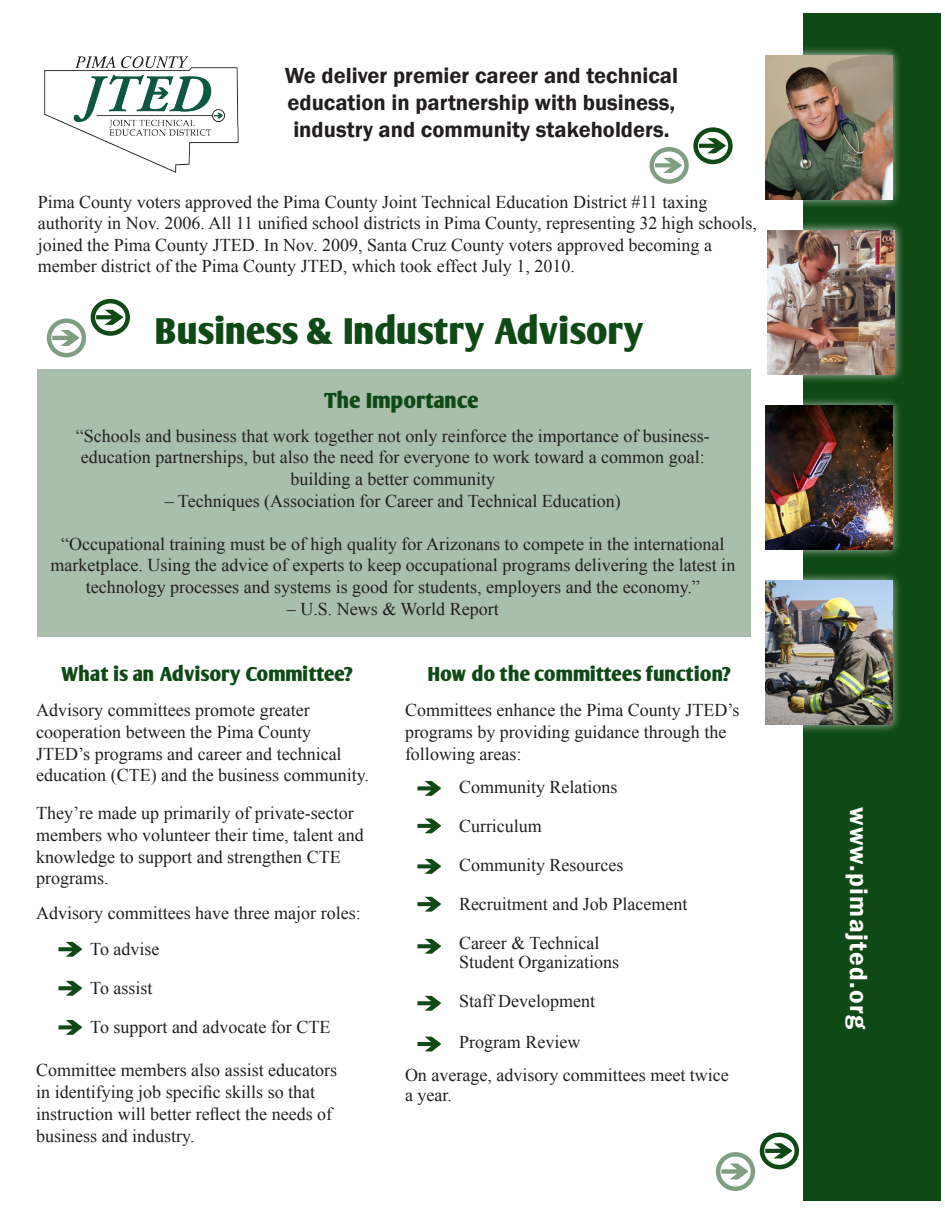
<style>
.page{position:relative;width:945px;height:1215px;background:#fff}
.page>*{position:absolute;margin:0;border:0;box-sizing:border-box;transform-origin:0 0}
.t1{font:700 36px "Oli Jo";letter-spacing:-.035em;color:#0f4916}
.t2{font:600 25.5px "Franklin Gothic";letter-spacing:.05em;color:#fff}
.t3{font:600 22.5px "Franklin Gothic";color:#231f20}
.t4{font:700 21px "Oli Jo";letter-spacing:-.035em;color:#0f4916}
.t5{font:700 19.5px "Oli Jo";color:#0f4916}
.t6{font:18px/21.6px "Times New Roman";color:#231f20}
</style>
<div class="page">
<div style="left:38px;top:369px;width:713px;height:268px;background:#a9beab"></div>
<div style="left:803px;top:14px;width:138px;height:1188px;background:#0f4916"></div>
<div style="left:755px;top:396px;width:147px;height:163px;background:#fff;opacity:.75"></div>
<img style="left:765px;top:406px;width:127px;height:143px">
<div style="left:757px;top:221px;width:147px;height:163px;background:#fff;opacity:.75"></div>
<img style="left:767px;top:230px;width:128px;height:144px">
<div style="left:755px;top:571px;width:147px;height:163px;background:#fff;opacity:.75"></div>
<img style="left:765px;top:581px;width:127px;height:144px">
<div style="left:755px;top:46px;width:147px;height:163px;background:#fff;opacity:.75"></div>
<img style="left:765px;top:56px;width:127px;height:143px">
<div style="left:693px;top:127px;width:40px;height:37px;border:4px solid #0f4916;border-radius:50%"></div>
<svg style="left:699px;top:138px;width:27px;height:15px"></svg>
<div style="left:650px;top:147px;width:39px;height:37px;border:4px solid #0f4916;border-radius:50%"></div>
<svg style="left:655px;top:158px;width:28px;height:15px"></svg>
<img style="left:44px;top:56px;width:195px;height:117px">
<svg style="left:58px;top:942px;width:24px;height:15px"></svg>
<svg style="left:58px;top:1020px;width:24px;height:15px"></svg>
<svg style="left:58px;top:981px;width:24px;height:15px"></svg>
<svg style="left:417px;top:781px;width:24px;height:15px"></svg>
<svg style="left:417px;top:897px;width:24px;height:15px"></svg>
<svg style="left:417px;top:859px;width:24px;height:15px"></svg>
<svg style="left:417px;top:819px;width:24px;height:14px"></svg>
<svg style="left:417px;top:939px;width:24px;height:15px"></svg>
<svg style="left:417px;top:1037px;width:24px;height:15px"></svg>
<svg style="left:417px;top:996px;width:24px;height:15px"></svg>
<div style="left:91px;top:299px;width:39px;height:37px;border:4px solid #0f4916;border-radius:50%"></div>
<svg style="left:96px;top:310px;width:28px;height:15px"></svg>
<div style="left:47px;top:319px;width:39px;height:38px;border:4px solid #0f4916;border-radius:50%"></div>
<svg style="left:52px;top:330px;width:28px;height:16px"></svg>
<div style="left:760px;top:1132px;width:39px;height:37px;border:4px solid #0f4916;border-radius:50%"></div>
<svg style="left:765px;top:1143px;width:28px;height:16px"></svg>
<div style="left:716px;top:1152px;width:39px;height:39px;border:4px solid #0f4916;border-radius:50%"></div>
<svg style="left:721px;top:1163px;width:28px;height:17px"></svg>
<p class="t3" style="left:285px;top:62px;width:395px">We deliver premier career and technical</p>
<p class="t3" style="left:288px;top:89px;width:389px">education in partnership with business,</p>
<p class="t3" style="left:293px;top:116px;width:378px">industry and community stakeholders.</p>
<p class="t6" style="left:38px;top:190px;width:721px">Pima County voters approved the Pima County Joint Technical Education District #11 taxing authority in Nov. 2006. All 11 unified school districts in Pima County, representing 32 high schools, joined the Pima County JTED. In Nov. 2009, Santa Cruz County voters approved becoming a member district of the Pima County JTED, which took effect July 1, 2010.</p>
<p class="t1" style="left:155px;top:309px;width:492px">Business &amp; Industry Advisory</p>
<p class="t4" style="left:324px;top:388px;width:156px">The Importance</p>
<p class="t6" style="left:76px;top:425px;width:635px;text-align:center">“Schools and business that work together not only reinforce the importance of business&shy;education partnerships, but also the need for everyone to work toward a common goal: building a better community</p>
<p class="t6" style="left:165px;top:489px;width:458px">– Techniques (Association for Career and Technical Education)</p>
<p class="t6" style="left:50px;top:533px;width:686px;text-align:center">“Occupational training must be of high quality for Arizonans to compete in the international marketplace. Using the advice of experts to keep occupational programs delivering the latest in technology processes and systems is good for students, employers and the economy.”</p>
<p class="t6" style="left:287px;top:597px;width:213px">– U.S. News &amp; World Report</p>
<p class="t5" style="left:61px;top:663px;width:294px">What is an Advisory Committee?</p>
<p class="t6" style="left:36px;top:699px;width:334px">Advisory committees promote greater cooperation between the Pima County JTED’s programs and career and technical education (CTE) and the business community.</p>
<p class="t6" style="left:36px;top:802px;width:329px">They’re made up primarily of private-sector members who volunteer their time, talent and knowledge to support and strengthen CTE programs.</p>
<p class="t6" style="left:36px;top:902px;width:326px">Advisory committees have three major roles:</p>
<p class="t6" style="left:90px;top:938px;width:71px">To advise</p>
<p class="t6" style="left:90px;top:977px;width:64px">To assist</p>
<p class="t6" style="left:90px;top:1016px;width:242px">To support and advocate for CTE</p>
<p class="t6" style="left:36px;top:1059px;width:302px">Committee members also assist educators in identifying job specific skills so that instruction will better reflect the needs of business and industry.</p>
<p class="t5" style="left:428px;top:663px;width:305px">How do the committees function?</p>
<p class="t6" style="left:405px;top:699px;width:336px">Committees enhance the Pima County JTED’s programs by providing guidance through the following areas:</p>
<p class="t6" style="left:459px;top:776px;width:160px">Community Relations</p>
<p class="t6" style="left:459px;top:815px;width:84px">Curriculum</p>
<p class="t6" style="left:459px;top:854px;width:166px">Community Resources</p>
<p class="t6" style="left:459px;top:893px;width:230px">Recruitment and Job Placement</p>
<p class="t6" style="left:459px;top:933px;width:162px;line-height:19.5px">Career &amp; Technical<br>Student Organizations</p>
<p class="t6" style="left:459px;top:990px;width:138px">Staff Development</p>
<p class="t6" style="left:459px;top:1031px;width:123px">Program Review</p>
<p class="t6" style="left:405px;top:1065px;width:325px;line-height:19.5px">On average, advisory committees meet twice a year.</p>
<p class="t2" style="left:875px;top:807px;width:223px;rotate:90deg">www.pimajted.org</p>
</div>
